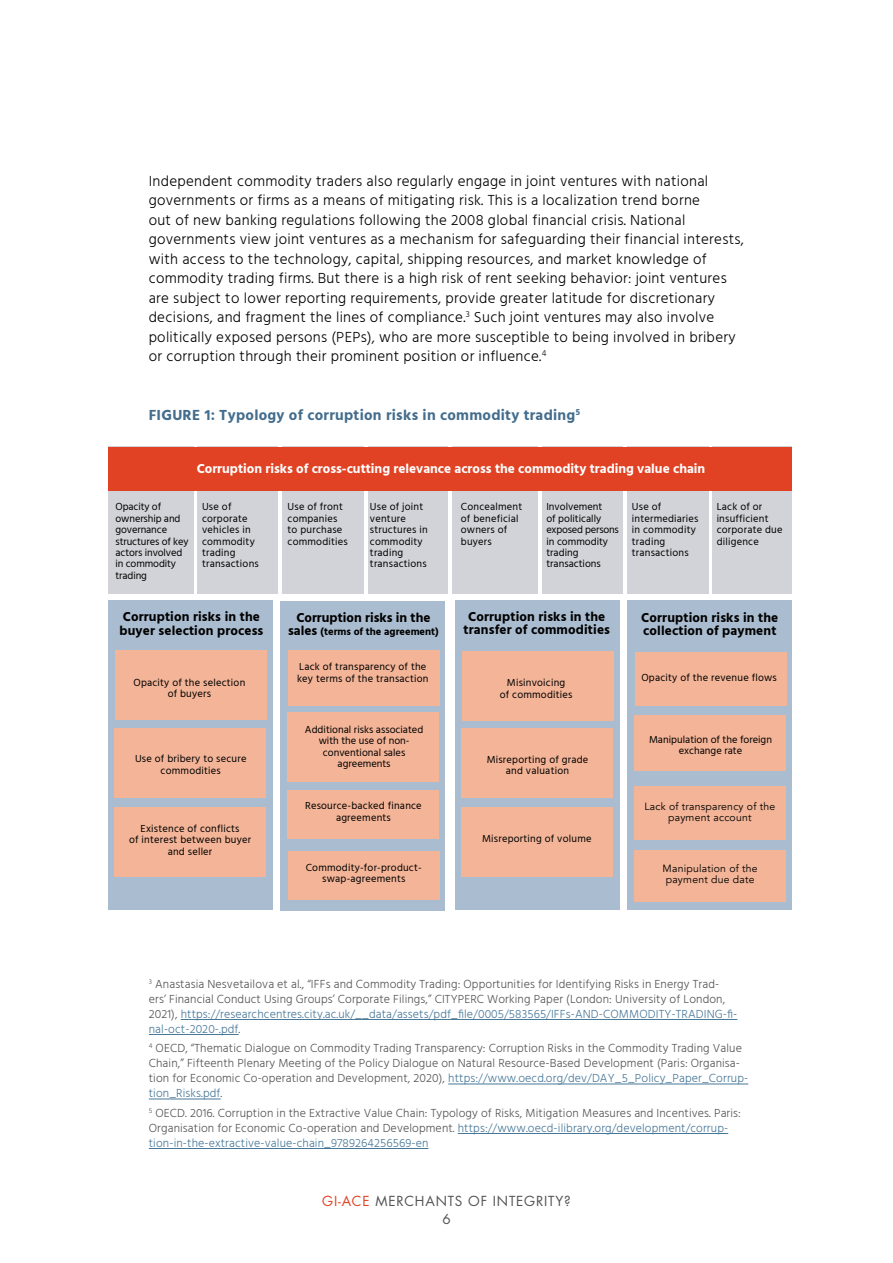
<style>
.page{position:relative;width:893px;height:1263px;background:#fff}
.page>*{position:absolute;margin:0;border:0;box-sizing:border-box;transform-origin:0 0}
.t1{font:300 15px/19.5px "Hind";letter-spacing:.02em;color:#000}
.t2{font:700 15px "Hind";letter-spacing:.02em;color:#446d8d}
.t3{font:13.5px/18px "Futura";letter-spacing:.06em;color:#545456;text-align:center}
.t4{font:700 13.35px/13.4px "Hind";letter-spacing:.01em;color:#000}
.t5{font:700 13.35px "Hind";color:#fff}
.t6{font:300 12px/15px "Hind";letter-spacing:.01em;color:#545456}
.t7{font:10.5px/11.4px "Hind";letter-spacing:.02em;color:#000}
.t8{font:10.5px/11.4px "Hind";color:#000;text-align:center}
.t9{font:10.5px/11.4px "Hind";letter-spacing:-.01em;color:#000}
.t10{font:10.5px/11.4px "Avenir";letter-spacing:.02em;color:#000;text-align:center}
.t11{font:700 10.5px "Hind";color:#000}
.s1{font-size:13.35px}
.s2{color:#477798}
.s3{color:#e14223}
</style>
<div class="page">
<hr style="left:181px;top:1019px;width:556px;height:1px;background:#477798">
<hr style="left:149px;top:1034px;width:90px;height:1px;background:#477798">
<hr style="left:448px;top:1084px;width:300px;height:1px;background:#477798">
<hr style="left:149px;top:1099px;width:72px;height:1px;background:#477798">
<hr style="left:458px;top:1133px;width:270px;height:1px;background:#477798">
<hr style="left:149px;top:1148px;width:279px;height:1px;background:#477798">
<div style="left:453px;top:447px;width:85px;height:147px;background:#d2d3d8"></div>
<div style="left:542px;top:447px;width:80px;height:147px;background:#d2d3d8"></div>
<div style="left:627px;top:447px;width:81px;height:147px;background:#d2d3d8"></div>
<div style="left:713px;top:447px;width:79px;height:147px;background:#d2d3d8"></div>
<div style="left:108px;top:447px;width:85px;height:147px;background:#d2d3d8"></div>
<div style="left:198px;top:447px;width:80px;height:147px;background:#d2d3d8"></div>
<div style="left:282px;top:447px;width:82px;height:147px;background:#d2d3d8"></div>
<div style="left:368px;top:447px;width:79px;height:147px;background:#d2d3d8"></div>
<div style="left:108px;top:447px;width:684px;height:43px;background:#e14223"></div>
<div style="left:108px;top:601px;width:164px;height:309px;background:#aabccf"></div>
<div style="left:281px;top:601px;width:164px;height:309px;background:#aabccf"></div>
<div style="left:455px;top:601px;width:164px;height:309px;background:#aabccf"></div>
<div style="left:628px;top:601px;width:164px;height:309px;background:#aabccf"></div>
<div style="left:115px;top:650px;width:152px;height:69px;background:#f3b497"></div>
<div style="left:114px;top:728px;width:152px;height:69px;background:#f3b497"></div>
<div style="left:114px;top:807px;width:152px;height:69px;background:#f3b497"></div>
<div style="left:288px;top:650px;width:152px;height:56px;background:#f3b497"></div>
<div style="left:288px;top:712px;width:151px;height:69px;background:#f3b497"></div>
<div style="left:288px;top:790px;width:151px;height:48px;background:#f3b497"></div>
<div style="left:462px;top:651px;width:151px;height:69px;background:#f3b497"></div>
<div style="left:461px;top:729px;width:152px;height:69px;background:#f3b497"></div>
<div style="left:461px;top:808px;width:152px;height:69px;background:#f3b497"></div>
<div style="left:288px;top:851px;width:152px;height:49px;background:#f3b497"></div>
<div style="left:635px;top:652px;width:151px;height:53px;background:#f3b497"></div>
<div style="left:634px;top:716px;width:152px;height:55px;background:#f3b497"></div>
<div style="left:634px;top:787px;width:152px;height:53px;background:#f3b497"></div>
<div style="left:634px;top:849px;width:152px;height:52px;background:#f3b497"></div>
<p class="t1" style="left:149px;top:172px;width:597px">Independent commodity traders also regularly engage in joint ventures with national governments or firms as a means of mitigating risk. This is a localization trend borne<br>out of new banking regulations following the 2008 global financial crisis. National governments view joint ventures as a mechanism for safeguarding their financial interests, with access to the technology, capital, shipping resources, and market knowledge of commodity trading firms. But there is a high risk of rent seeking behavior: joint ventures are subject to lower reporting requirements, provide greater latitude for discretionary decisions, and fragment the lines of compliance.<sup>3</sup> Such joint ventures may also involve politically exposed persons (PEPs), who are more susceptible to being involved in bribery or corruption through their prominent position or influence.<sup>4</sup></p>
<p class="t2" style="left:149px;top:406px;width:433px">FIGURE 1: Typology of corruption risks in commodity trading<sup>5</sup></p>
<p class="t5" style="left:197px;top:460px;width:510px">Corruption risks of cross-cutting relevance across the commodity trading value chain</p>
<p class="t9" style="left:116px;top:502px;width:75px">Opacity of ownership and governance structures of key actors involved in commodity trading</p>
<p class="t7" style="left:202px;top:502px;width:58px">Use of corporate vehicles in commodity trading transactions</p>
<p class="t7" style="left:288px;top:502px;width:62px">Use of front companies to purchase commodities</p>
<p class="t7" style="left:370px;top:502px;width:59px">Use of joint venture structures in commodity trading transactions</p>
<p class="t7" style="left:461px;top:502px;width:63px">Concealment of beneficial owners of buyers</p>
<p class="t8" style="left:546px;top:502px;width:74px;text-align:left">Involvement<br>of politically exposed persons in commodity trading transactions</p>
<p class="t7" style="left:632px;top:502px;width:68px">Use of intermediaries in commodity trading transactions</p>
<p class="t7" style="left:717px;top:502px;width:67px">Lack of or insufficient corporate due diligence</p>
<p class="t4" style="left:119px;top:610px;width:145px">Corruption risks in the buyer selection process</p>
<p class="t4" style="left:296px;top:611px;width:136px">Corruption risks in the</p>
<p class="t4" style="left:464px;top:609px;width:148px;text-align:center">Corruption risks in the transfer of commodities</p>
<p class="t4" style="left:641px;top:610px;width:139px">Corruption risks in the collection of payment</p>
<p class="t11" style="left:288px;top:626px;width:152px"><span class="s1">sales</span> (terms of the agreement)</p>
<p class="t7" style="left:133px;top:677px;width:113px;text-align:center">Opacity of the selection of buyers</p>
<p class="t7" style="left:135px;top:753px;width:113px;text-align:center">Use of bribery to secure commodities</p>
<p class="t7" style="left:129px;top:823px;width:124px;text-align:center">Existence of conflicts<br>of interest between buyer and seller</p>
<p class="t7" style="left:297px;top:662px;width:133px">Lack of transparency of the key terms of the transaction</p>
<p class="t8" style="left:305px;top:724px;width:120px">Additional risks associated with the use of non&shy;conventional sales agreements</p>
<p class="t7" style="left:305px;top:801px;width:118px;text-align:center">Resource-backed finance agreements</p>
<p class="t7" style="left:306px;top:862px;width:118px;text-align:center">Commodity-for-product&shy;swap-agreements</p>
<p class="t7" style="left:500px;top:678px;width:74px;text-align:center">Misinvoicing<br>of commodities</p>
<p class="t7" style="left:487px;top:754px;width:103px;text-align:center">Misreporting of grade and valuation</p>
<p class="t7" style="left:482px;top:833px;width:111px">Misreporting of volume</p>
<p class="t7" style="left:641px;top:673px;width:137px">Opacity of the revenue flows</p>
<p class="t8" style="left:649px;top:734px;width:125px">Manipulation of the foreign exchange rate</p>
<p class="t10" style="left:644px;top:801px;width:132px">Lack of transparency of the payment account</p>
<p class="t10" style="left:663px;top:862px;width:97px;text-align:left">Manipulation of the payment due date</p>
<p class="t6" style="left:149px;top:977px;width:590px"><sup>3</sup> Anastasia Nesvetailova et al., “IFFs and Commodity Trading: Opportunities for Identifying Risks in Energy Trad&shy;ers’ Financial Conduct Using Groups’ Corporate Filings,” CITYPERC Working Paper (London: University of London, 2021), <span class="s2">https://researchcentres.city.ac.uk/__data/assets/pdf_file/0005/583565/IFFs-AND-COMMODITY-TRADING-fi&shy;nal-oct-2020-.pdf</span>.</p>
<p class="t6" style="left:149px;top:1042px;width:601px"><sup>4</sup> OECD, “Thematic Dialogue on Commodity Trading Transparency: Corruption Risks in the Commodity Trading Value Chain,” Fifteenth Plenary Meeting of the Policy Dialogue on Natural Resource-Based Development (Paris: Organisa&shy;tion for Economic Co-operation and Development, 2020), <span class="s2">https://www.oecd.org/dev/DAY_5_Policy_Paper_Corrup&shy;tion_Risks.pdf</span>.</p>
<p class="t6" style="left:149px;top:1106px;width:594px"><sup>5</sup> OECD. 2016. Corruption in the Extractive Value Chain: Typology of Risks, Mitigation Measures and Incentives. Paris:<br>Organisation for Economic Co-operation and Development. <span class="s2">https://www.oecd-ilibrary.org/development/corrup&shy;tion-in-the-extractive-value-chain_9789264256569-en</span></p>
<p class="t3" style="left:322px;top:1192px;width:250px"><span class="s3">GI-ACE</span> MERCHANTS OF INTEGRITY?<br>6</p>
</div>
